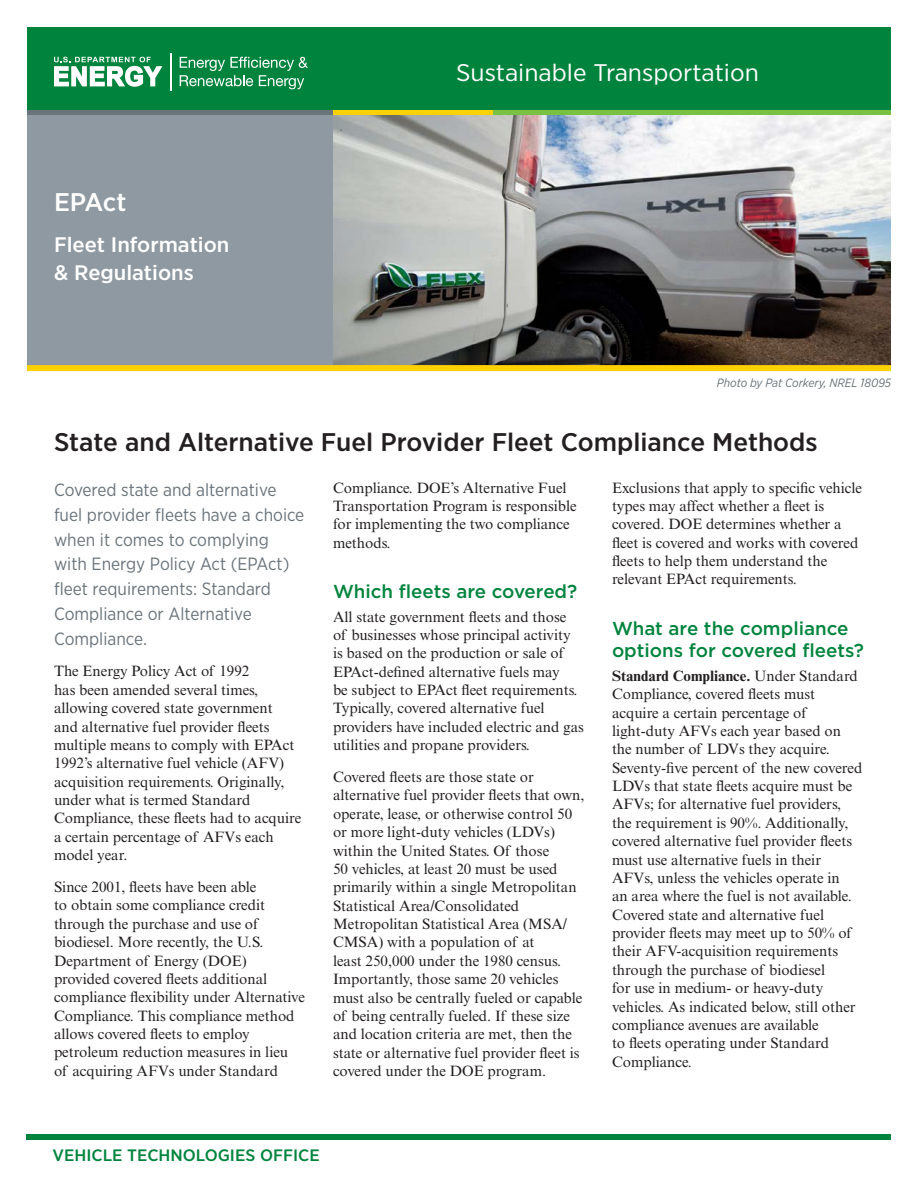
<style>
.page{position:relative;width:918px;height:1188px;background:#fff}
.page>*{position:absolute;margin:0;border:0;box-sizing:border-box;transform-origin:0 0}
.fact_sheet_title{font:500 25.5px "Gotham Narrow";color:#231f20;scale:1.1 1}
.fact_sheet_title-2{font:500 25.5px "Gotham Narrow";letter-spacing:-.01em;color:#fff;scale:1.1 1}
.t1{font:24px "Gotham Narrow";color:#fff;scale:1.1 1}
.fact_sheet_title-3{font:500 21px/28.5px "Gotham Narrow";color:#fff;scale:1.1 1}
.subhead_1{font:500 18.75px/22.5px "Gotham";color:#00843d}
.intro_statement{font:17.7px/24.8px "Gotham Narrow";color:#6a747b}
.t2{font:500 16.5px "Gotham Narrow";color:#00843d;scale:1.1 1}
.body_text{font:15px/18.5px "Times New Roman MT Std";color:#231f20}
.t3{font:italic 12px "Gotham Narrow";color:#6a747b}
.s1{font-weight:700}
</style>
<div class="page">
<div style="left:27px;top:27px;width:864px;height:84px;background:#00843d"></div>
<svg style="left:54px;top:57px;width:108px;height:30px"></svg>
<hr style="left:171px;top:53px;width:1px;height:37px;background:#fff">
<svg style="left:180px;top:57px;width:128px;height:32px"></svg>
<div style="left:27px;top:110px;width:311px;height:5px;background:#6a747b"></div>
<div style="left:333px;top:110px;width:161px;height:5px;background:#fed105"></div>
<div style="left:494px;top:110px;width:397px;height:5px;background:#79c142"></div>
<div style="left:27px;top:115px;width:306px;height:254px;background:#8f99a1"></div>
<img style="left:333px;top:115px;width:558px;height:250px">
<svg style="left:27px;top:365px;width:864px;height:6px;background:#fbcf06"></svg>
<div style="left:27px;top:1134px;width:864px;height:6px;background:#00843d"></div>
<p class="fact_sheet_title-2" style="left:54px;top:186px;width:67px">EPAct</p>
<p class="fact_sheet_title-3" style="left:54px;top:230px;width:161px">Fleet Information &amp; Regulations</p>
<h2 class="t1" style="left:456px;top:58px;width:277px">Sustainable Transportation</h2>
<p class="t3" style="left:717px;top:376px;width:176px">Photo by Pat Corkery, NREL 18095</p>
<p class="fact_sheet_title" style="left:54px;top:426px;width:696px">State and Alternative Fuel Provider Fleet Compliance Methods</p>
<p class="intro_statement" style="left:54px;top:477px;width:252px">Covered state and alternative fuel provider fleets have a choice when it comes to complying with Energy Policy Act (EPAct) fleet requirements: Standard<br>Compliance or Alternative<br>Compliance.</p>
<p class="body_text" style="left:54px;top:662px;width:249px">The Energy Policy Act of 1992<br>has been amended several times, allowing covered state government<br>and alternative fuel provider fleets multiple means to comply with EPAct 1992’s alternative fuel vehicle (AFV) acquisition requirements. Originally, under what is termed Standard Compliance, these fleets had to acquire a certain percentage of AFVs each model year.</p>
<p class="body_text" style="left:54px;top:878px;width:253px">Since 2001, fleets have been able<br>to obtain some compliance credit through the purchase and use of biodiesel. More recently, the U.S.<br>Department of Energy (DOE) provided covered fleets additional compliance flexibility under Alternative Compliance. This compliance method allows covered fleets to employ petroleum reduction measures in lieu of acquiring AFVs under Standard</p>
<p class="body_text" style="left:333px;top:478px;width:245px">Compliance. DOE’s Alternative Fuel<br>Transportation Program is responsible for implementing the two compliance methods.</p>
<p class="subhead_1" style="left:333px;top:580px;width:246px">Which fleets are covered?</p>
<p class="body_text" style="left:333px;top:607px;width:252px">All state government fleets and those<br>of businesses whose principal activity is based on the production or sale of EPAct-defined alternative fuels may<br>be subject to EPAct fleet requirements.<br>Typically, covered alternative fuel providers have included electric and gas utilities and propane providers.</p>
<p class="body_text" style="left:333px;top:768px;width:253px">Covered fleets are those state or alternative fuel provider fleets that own, operate, lease, or otherwise control 50 or more light-duty vehicles (LDVs) within the United States. Of those<br>50 vehicles, at least 20 must be used primarily within a single Metropolitan Statistical Area/Consolidated Metropolitan Statistical Area (MSA/ CMSA) with a population of at<br>least 250,000 under the 1980 census.<br>Importantly, those same 20 vehicles must also be centrally fueled or capable of being centrally fueled. If these size and location criteria are met, then the state or alternative fuel provider fleet is covered under the DOE program.</p>
<p class="t2" style="left:53px;top:1145px;width:244px">VEHICLE TECHNOLOGIES OFFICE</p>
<p class="body_text" style="left:612px;top:478px;width:252px">Exclusions that apply to specific vehicle types may affect whether a fleet is covered. DOE determines whether a fleet is covered and works with covered fleets to help them understand the relevant EPAct requirements.</p>
<p class="subhead_1" style="left:612px;top:616px;width:253px">What are the compliance options for covered fleets?</p>
<p class="body_text" style="left:612px;top:667px;width:252px"><span class="s1">Standard Compliance.</span> Under Standard Compliance, covered fleets must acquire a certain percentage of light-duty AFVs each year based on the number of LDVs they acquire.<br>Seventy-five percent of the new covered LDVs that state fleets acquire must be AFVs; for alternative fuel providers, the requirement is 90%. Additionally, covered alternative fuel provider fleets must use alternative fuels in their AFVs, unless the vehicles operate in<br>an area where the fuel is not available.<br>Covered state and alternative fuel provider fleets may meet up to 50% of their AFV-acquisition requirements through the purchase of biodiesel<br>for use in medium- or heavy-duty vehicles. As indicated below, still other compliance avenues are available<br>to fleets operating under Standard Compliance.</p>
</div>
